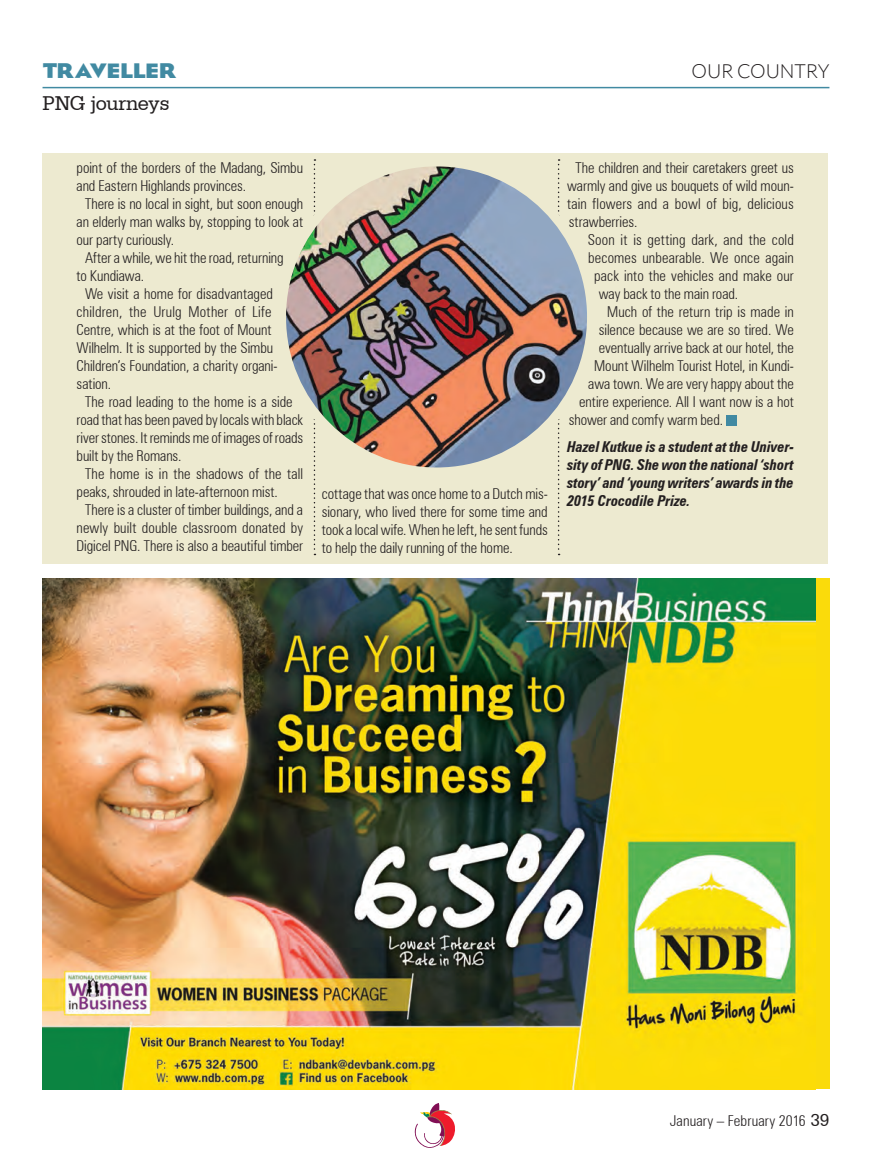
<style>
.page{position:relative;width:872px;height:1170px;background:#fff}
.page>*{position:absolute;margin:0;border:0;box-sizing:border-box;transform-origin:0 0}
.t1{font:21px "Serifa BT";letter-spacing:-.02em;color:#231f20}
.t2{font:700 21px "Cg Eagle";letter-spacing:.005em;color:#418aa2}
.t3{font:300 19.5px "Lato";letter-spacing:-.005em;color:#231f20}
.t4{font:300 condensed 15px/18px "Zurich BT";color:#231f20}
.t5{font:italic 700 condensed 15px/18px "Zurich BT";letter-spacing:-.005em;color:#231f20;text-align:justify}
.s1{font-family:"Serifa BT";font-weight:400;font-stretch:normal;font-size:18px}
</style>
<div class="page">
<svg style="left:414px;top:1103px;width:41px;height:45px"></svg>
<div style="left:742px;top:578px;width:87px;height:511px;background:#fadb0b"></div>
<img style="left:42px;top:578px;width:773px;height:511px">
<hr style="left:43px;top:87px;width:786px;height:1px;background:#418aa2">
<div style="left:43px;top:153px;width:785px;height:410px;background:#edead0"></div>
<div style="left:726px;top:415px;width:10px;height:10px;background:#418aa2"></div>
<svg style="left:314px;top:159px;width:1px;height:396px"></svg>
<svg style="left:558px;top:159px;width:1px;height:396px"></svg>
<img style="left:281px;top:162px;width:310px;height:310px;border-radius:155px">
<div style="left:277px;top:157px;width:319px;height:319px;border:9px solid #edead0;border-radius:50%"></div>
<p class="t2" style="left:43px;top:59px;width:135px">TRAVELLER</p>
<p class="t3" style="left:691px;top:61px;width:139px">OUR COUNTRY</p>
<p class="t1" style="left:43px;top:90px;width:129px">PNG journeys</p>
<p class="t4" style="left:77px;top:159px;width:228px">point of the borders of the Madang, Simbu and Eastern Highlands provinces.</p>
<p class="t4" style="left:77px;top:195px;width:228px;text-align:justify;text-indent:8px">There is no local in sight, but soon enough an elderly man walks by, stopping to look at our party curiously.</p>
<p class="t4" style="left:77px;top:249px;width:209px;text-indent:8px">After a while, we hit the road, returning to Kundiawa.</p>
<p class="t4" style="left:77px;top:285px;width:203px;text-indent:8px">We visit a home for disadvantaged children, the Urulg Mother of Life<br>Centre, which is at the foot of Mount<br>Wilhelm. It is supported by the Simbu<br>Children’s Foundation, a charity organi&shy;sation.</p>
<p class="t4" style="left:77px;top:393px;width:228px;text-indent:8px">The road leading to the home is a side road that has been paved by locals with black river stones. It reminds me of images of roads built by the Romans.</p>
<p class="t4" style="left:77px;top:465px;width:228px;text-indent:8px">The home is in the shadows of the tall peaks, shrouded in late-afternoon mist.</p>
<p class="t4" style="left:77px;top:501px;width:228px;text-align:center">There is a cluster of timber buildings, and a newly built double classroom donated by<br>Digicel PNG. There is also a beautiful timber</p>
<p class="t4" style="left:322px;top:484px;width:227px;text-align:justify">cottage that was once home to a Dutch mis&shy;sionary, who lived there for some time and took a local wife. When he left, he sent funds to help the daily running of the home.</p>
<p class="t4" style="left:567px;top:159px;width:228px;text-align:justify;text-indent:8px">The children and their caretakers greet us warmly and give us bouquets of wild moun&shy;tain flowers and a bowl of big, delicious strawberries.</p>
<p class="t4" style="left:588px;top:231px;width:208px">Soon it is getting dark, and the cold</p>
<p class="t4" style="left:588px;top:249px;width:207px">becomes unbearable. We once again</p>
<p class="t4" style="left:594px;top:267px;width:201px">pack into the vehicles and make our</p>
<p class="t4" style="left:599px;top:285px;width:141px">way back to the main road.</p>
<p class="t4" style="left:607px;top:303px;width:188px">Much of the return trip is made in</p>
<p class="t4" style="left:599px;top:321px;width:196px">silence because we are so tired. We</p>
<p class="t4" style="left:599px;top:339px;width:196px">eventually arrive back at our hotel, the</p>
<p class="t4" style="left:594px;top:357px;width:201px">Mount Wilhelm Tourist Hotel, in Kundi-</p>
<p class="t4" style="left:588px;top:375px;width:207px">awa town. We are very happy about the</p>
<p class="t4" style="left:579px;top:393px;width:216px">entire experience. All I want now is a hot</p>
<p class="t4" style="left:569px;top:411px;width:156px">shower and comfy warm bed.</p>
<p class="t5" style="left:567px;top:437px;width:228px">Hazel Kutkue is a student at the Univer&shy;sity of PNG. She won the national ‘short story’ and ‘young writers’ awards in the 2015 Crocodile Prize.</p>
<p class="t4" style="left:669px;top:1111px;width:161px">January – February 2016 <span class="s1">39</span></p>
</div>
